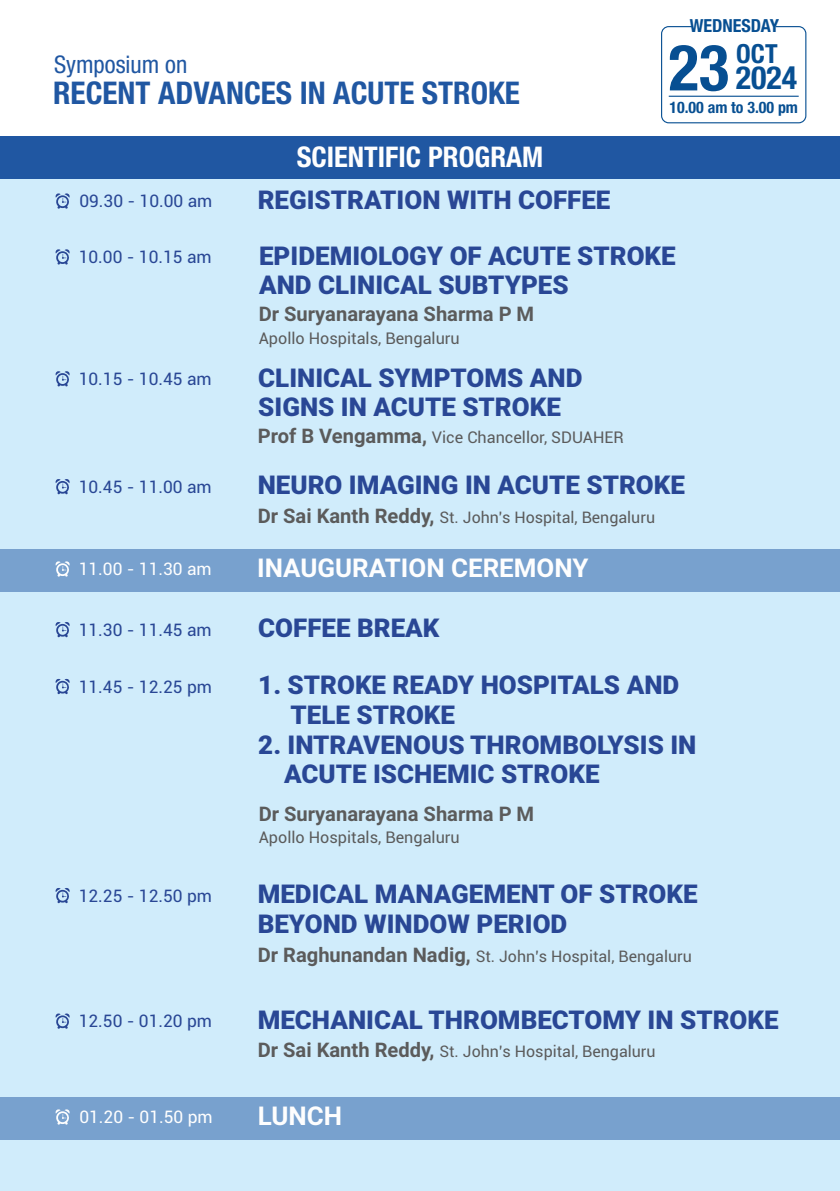
<style>
.page{position:relative;width:840px;height:1191px;background:#fff}
.page>*{position:absolute;margin:0;border:0;box-sizing:border-box;transform-origin:0 0}
.t1{font:700 condensed 64px "Helvetica Neue LT Std";color:#074f92}
.t2{font:700 condensed 32px "Helvetica Neue LT Std";color:#074f92}
.t3{font:700 condensed 31.2px "Helvetica Neue LT Std";color:#2057a2}
.t4{font:700 condensed 28.4px "Helvetica Neue LT Std";color:#fefefe}
.t5{font:700 condensed 26.2px "Helvetica Neue LT Std";color:#074f92}
.t6{font:900 26px/29.6px "Roboto";color:#294795}
.t7{font:700 26px "Roboto";color:#fefefe}
.t8{font:condensed 24.4px "Helvetica Neue LT Std";color:#2057a2}
.t9{font:700 20.2px "Roboto";color:#5b5b5b}
.t10{font:700 condensed 18px "Helvetica Neue LT Std";color:#074f92}
.t11{font:17.4px "Roboto";color:#294795}
.t12{font:17.4px "Roboto";color:#fefefe}
.t13{font:16.2px "Roboto";color:#5b5b5b}
.t14{font:16px "Roboto";color:#5b5b5b}
.t15{font:700 condensed 16px "Helvetica Neue LT Std";color:#074f92}
.s1{font-weight:700;font-size:20.2px}
</style>
<div class="page">
<div style="left:0;top:136px;width:839px;height:1055px;background:#d0ecfb"></div>
<div style="left:0;top:136px;width:839px;height:42px;background:#2057a2"></div>
<div style="left:0;top:549px;width:839px;height:42px;background:#78a1ce"></div>
<svg style="left:55px;top:193px;width:15px;height:16px"></svg>
<svg style="left:55px;top:249px;width:15px;height:16px"></svg>
<svg style="left:55px;top:371px;width:15px;height:16px"></svg>
<svg style="left:55px;top:479px;width:15px;height:16px"></svg>
<svg style="left:55px;top:561px;width:15px;height:16px"></svg>
<svg style="left:55px;top:888px;width:15px;height:15px"></svg>
<div style="left:0;top:1097px;width:839px;height:42px;background:#78a1ce"></div>
<svg style="left:55px;top:1109px;width:15px;height:16px"></svg>
<svg style="left:55px;top:622px;width:15px;height:16px"></svg>
<svg style="left:55px;top:678px;width:15px;height:16px"></svg>
<svg style="left:55px;top:1013px;width:15px;height:16px"></svg>
<hr style="left:668px;top:96px;width:130px;height:1px;background:#074f92">
<div style="left:660px;top:26px;width:146px;height:97px;border:1px solid #074f92;border-radius:7px"></div>
<p class="t8" style="left:54px;top:56px;width:135px">Symposium on</p>
<p class="t3" style="left:53px;top:82px;width:468px">RECENT ADVANCES IN ACUTE STROKE</p>
<p class="t4" style="left:296px;top:147px;width:248px">SCIENTIFIC PROGRAM</p>
<p class="t11" style="left:79px;top:194px;width:134px">09.30 - 10.00 am</p>
<p class="t6" style="left:257px;top:187px;width:354px">REGISTRATION WITH COFFEE</p>
<p class="t10" style="left:689px;top:19px;width:91px">WEDNESDAY</p>
<h1 class="t1" style="left:668px;top:45px;width:62px">23</h1>
<p class="t5" style="left:735px;top:44px;width:43px">OCT</p>
<p class="t2" style="left:735px;top:66px;width:63px">2024</p>
<p class="t15" style="left:669px;top:101px;width:130px">10.00 am to 3.00 pm</p>
<p class="t11" style="left:79px;top:250px;width:134px">10.00 - 10.15 am</p>
<p class="t11" style="left:79px;top:372px;width:134px">10.15 - 10.45 am</p>
<p class="t6" style="left:259px;top:243px;width:418px">EPIDEMIOLOGY OF ACUTE STROKE<br>AND CLINICAL SUBTYPES</p>
<p class="t9" style="left:258px;top:306px;width:277px">Dr Suryanarayana Sharma P M</p>
<p class="t13" style="left:258px;top:331px;width:202px">Apollo Hospitals, Bengaluru</p>
<p class="t6" style="left:258px;top:365px;width:325px">CLINICAL SYMPTOMS AND<br>SIGNS IN ACUTE STROKE</p>
<p class="t13" style="left:258px;top:431px;width:367px"><span class="s1">Prof B Vengamma,</span> Vice Chancellor, SDUAHER</p>
<p class="t11" style="left:79px;top:480px;width:134px">10.45 - 11.00 am</p>
<p class="t6" style="left:257px;top:473px;width:428px">NEURO IMAGING IN ACUTE STROKE</p>
<p class="t14" style="left:258px;top:511px;width:398px"><span class="s1">Dr Sai Kanth Reddy,</span> St. John's Hospital, Bengaluru</p>
<p class="t12" style="left:79px;top:562px;width:134px">11.00 - 11.30 am</p>
<p class="t7" style="left:257px;top:557px;width:332px">INAUGURATION CEREMONY</p>
<p class="t11" style="left:79px;top:623px;width:134px">11.30 - 11.45 am</p>
<p class="t6" style="left:258px;top:616px;width:183px">COFFEE BREAK</p>
<p class="t6" style="left:290px;top:673px;width:390px;text-indent:-32px">1. STROKE READY HOSPITALS AND<br>TELE STROKE</p>
<p class="t6" style="left:284px;top:732px;width:413px;text-indent:-26px">2. INTRAVENOUS THROMBOLYSIS IN<br>ACUTE ISCHEMIC STROKE</p>
<p class="t11" style="left:79px;top:679px;width:135px">11.45 - 12.25 pm</p>
<p class="t11" style="left:79px;top:888px;width:135px">12.25 - 12.50 pm</p>
<p class="t9" style="left:258px;top:805px;width:277px">Dr Suryanarayana Sharma P M</p>
<p class="t13" style="left:258px;top:831px;width:202px">Apollo Hospitals, Bengaluru</p>
<p class="t6" style="left:257px;top:882px;width:441px">MEDICAL MANAGEMENT OF STROKE<br>BEYOND WINDOW PERIOD</p>
<p class="t14" style="left:258px;top:950px;width:435px"><span class="s1">Dr Raghunandan Nadig,</span> St. John’s Hospital, Bengaluru</p>
<p class="t11" style="left:79px;top:1014px;width:135px">12.50 - 01.20 pm</p>
<p class="t6" style="left:257px;top:1007px;width:522px">MECHANICAL THROMBECTOMY IN STROKE</p>
<p class="t14" style="left:258px;top:1045px;width:399px"><span class="s1">Dr Sai Kanth Reddy,</span> St. John’s Hospital, Bengaluru</p>
<p class="t12" style="left:79px;top:1110px;width:135px">01.20 - 01.50 pm</p>
<p class="t7" style="left:257px;top:1105px;width:86px">LUNCH</p>
</div>
